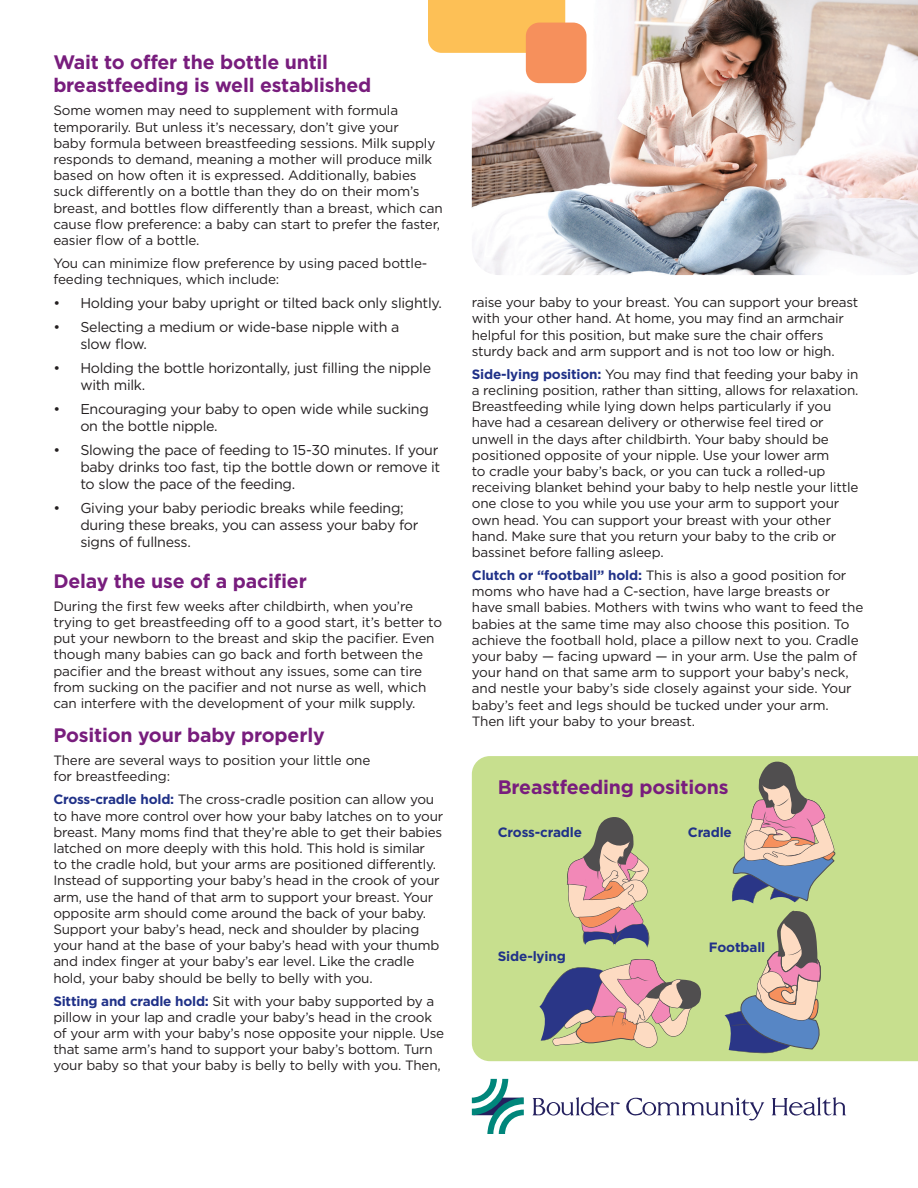
<style>
.page{position:relative;width:918px;height:1188px;background:#fff}
.page>*{position:absolute;margin:0;border:0;box-sizing:border-box;transform-origin:0 0}
.t1{font:700 19.5px/23.4px "Gotham";letter-spacing:-.01em;color:#781d7d}
.t2{font:14.25px/17.1px "Gotham";letter-spacing:-.02em;color:#231f20}
.t3{font:13.5px/16.2px "Gotham";letter-spacing:-.015em;color:#231f20}
.t4{font:700 13.5px "Gotham";letter-spacing:-.01em;color:#203188}
.s1{font-weight:700;color:#203188}
</style>
<div class="page">
<svg style="left:532px;top:1097px;width:88px;height:19px"></svg>
<svg style="left:626px;top:1098px;width:138px;height:23px"></svg>
<svg style="left:771px;top:1097px;width:75px;height:19px"></svg>
<svg style="left:472px;top:1079px;width:52px;height:55px"></svg>
<img style="left:472px;top:0;width:446px;height:275px">
<div style="left:428px;top:0;width:137px;height:53px;background:#fdc056"></div>
<div style="left:526px;top:23px;width:61px;height:60px;background:#f6905c;border-radius:14px"></div>
<div style="left:472px;top:756px;width:446px;height:305px;background:#c7df8e"></div>
<svg style="left:566px;top:815px;width:85px;height:133px;background:#c0ab92"></svg>
<svg style="left:725px;top:759px;width:111px;height:296px;background:#aeb197"></svg>
<svg style="left:539px;top:958px;width:164px;height:97px;background:#b7a792"></svg>
<h1 class="t1" style="left:53px;top:50px;width:319px">Wait to offer the bottle until breastfeeding is well established</h1>
<p class="t3" style="left:53px;top:102px;width:391px">Some women may need to supplement with formula temporarily. But unless it’s necessary, don’t give your<br>baby formula between breastfeeding sessions. Milk supply responds to demand, meaning a mother will produce milk based on how often it is expressed. Additionally, babies suck differently on a bottle than they do on their mom’s breast, and bottles flow differently than a breast, which can cause flow preference: a baby can start to prefer the faster, easier flow of a bottle.</p>
<p class="t3" style="left:53px;top:255px;width:376px">You can minimize flow preference by using paced bottle&shy;feeding techniques, which include:</p>
<p class="t2" style="left:53px;top:294px;width:390px">• Holding your baby upright or tilted back only slightly.</p>
<p class="t2" style="left:80px;top:318px;width:321px;text-indent:-27px">• Selecting a medium or wide-base nipple with a slow flow.</p>
<p class="t2" style="left:80px;top:359px;width:352px;text-indent:-27px">• Holding the bottle horizontally, just filling the nipple with milk.</p>
<p class="t2" style="left:80px;top:400px;width:350px;text-indent:-27px">• Encouraging your baby to open wide while sucking on the bottle nipple.</p>
<p class="t2" style="left:80px;top:441px;width:362px;text-indent:-27px">• Slowing the pace of feeding to 15-30 minutes. If your baby drinks too fast, tip the bottle down or remove it to slow the pace of the feeding.</p>
<p class="t2" style="left:80px;top:499px;width:340px;text-indent:-27px">• Giving your baby periodic breaks while feeding; during these breaks, you can assess your baby for signs of fullness.</p>
<h1 class="t1" style="left:53px;top:569px;width:255px">Delay the use of a pacifier</h1>
<p class="t3" style="left:53px;top:598px;width:390px">During the first few weeks after childbirth, when you’re trying to get breastfeeding off to a good start, it’s better to put your newborn to the breast and skip the pacifier. Even though many babies can go back and forth between the pacifier and the breast without any issues, some can tire from sucking on the pacifier and not nurse as well, which can interfere with the development of your milk supply.</p>
<h1 class="t1" style="left:53px;top:724px;width:273px">Position your baby properly</h1>
<p class="t3" style="left:53px;top:752px;width:319px">There are several ways to position your little one for breastfeeding:</p>
<p class="t3" style="left:53px;top:791px;width:391px"><span class="s1">Cross-cradle hold:</span> The cross-cradle position can allow you to have more control over how your baby latches on to your breast. Many moms find that they’re able to get their babies latched on more deeply with this hold. This hold is similar<br>to the cradle hold, but your arms are positioned differently.<br>Instead of supporting your baby’s head in the crook of your arm, use the hand of that arm to support your breast. Your opposite arm should come around the back of your baby.<br>Support your baby’s head, neck and shoulder by placing your hand at the base of your baby’s head with your thumb and index finger at your baby’s ear level. Like the cradle hold, your baby should be belly to belly with you.</p>
<p class="t3" style="left:53px;top:992px;width:392px"><span class="s1">Sitting and cradle hold:</span> Sit with your baby supported by a pillow in your lap and cradle your baby’s head in the crook of your arm with your baby’s nose opposite your nipple. Use that same arm’s hand to support your baby’s bottom. Turn your baby so that your baby is belly to belly with you. Then,</p>
<p class="t3" style="left:472px;top:294px;width:388px">raise your baby to your breast. You can support your breast with your other hand. At home, you may find an armchair helpful for this position, but make sure the chair offers sturdy back and arm support and is not too low or high.</p>
<p class="t3" style="left:472px;top:366px;width:388px"><span class="s1">Side-lying position:</span> You may find that feeding your baby in a reclining position, rather than sitting, allows for relaxation.<br>Breastfeeding while lying down helps particularly if you have had a cesarean delivery or otherwise feel tired or unwell in the days after childbirth. Your baby should be positioned opposite of your nipple. Use your lower arm<br>to cradle your baby’s back, or you can tuck a rolled-up receiving blanket behind your baby to help nestle your little one close to you while you use your arm to support your own head. You can support your breast with your other hand. Make sure that you return your baby to the crib or bassinet before falling asleep.</p>
<p class="t3" style="left:472px;top:567px;width:393px"><span class="s1">Clutch or “football” hold:</span> This is also a good position for moms who have had a C-section, have large breasts or have small babies. Mothers with twins who want to feed the babies at the same time may also choose this position. To achieve the football hold, place a pillow next to you. Cradle your baby — facing upward — in your arm. Use the palm of your hand on that same arm to support your baby’s neck, and nestle your baby’s side closely against your side. Your baby’s feet and legs should be tucked under your arm.<br>Then lift your baby to your breast.</p>
<h1 class="t1" style="left:498px;top:776px;width:232px">Breastfeeding positions</h1>
<p class="t4" style="left:498px;top:823px;width:86px">Cross-cradle</p>
<p class="t4" style="left:688px;top:823px;width:46px">Cradle</p>
<p class="t4" style="left:498px;top:947px;width:70px">Side-lying</p>
<p class="t4" style="left:709px;top:938px;width:58px">Football</p>
</div>
